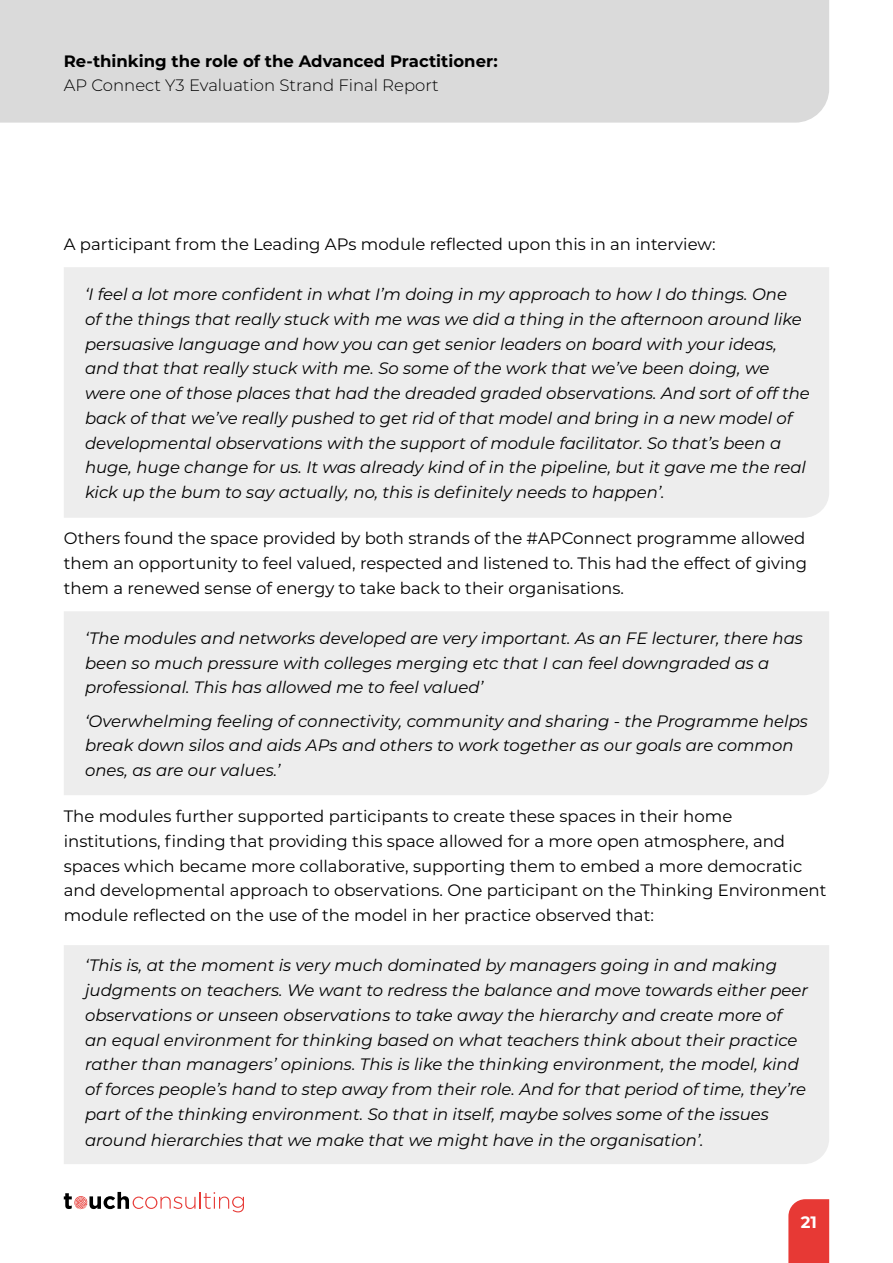
<style>
.page{position:relative;width:893px;height:1263px;background:#fff}
.page>*{position:absolute;margin:0;border:0;box-sizing:border-box;transform-origin:0 0}
.t1{font:italic 16.5px/24.8px "Montserrat";color:#000}
.t2{font:16.5px/24.8px "Montserrat";color:#000;text-align:justify}
.t3{font:700 16.5px "Montserrat";color:#000}
.t4{font:300 16.5px "Montserrat";color:#000}
.t5{font:700 16.5px "Montserrat";color:#fff}
</style>
<div class="page">
<div style="left:0;top:0;width:829px;height:123px;background:#dadada"></div>
<svg style="left:64px;top:1192px;width:180px;height:20px"></svg>
<div style="left:788px;top:1199px;width:41px;height:64px;background:#e73935"></div>
<div style="left:64px;top:945px;width:765px;height:219px;background:#ededed"></div>
<div style="left:64px;top:611px;width:765px;height:184px;background:#ededed"></div>
<div style="left:64px;top:267px;width:765px;height:251px;background:#ededed"></div>
<p class="t3" style="left:64px;top:50px;width:435px">Re-thinking the role of the Advanced Practitioner:</p>
<p class="t4" style="left:64px;top:74px;width:376px">AP Connect Y3 Evaluation Strand Final Report</p>
<p class="t2" style="left:64px;top:231px;width:653px">A participant from the Leading APs module reflected upon this in an interview:</p>
<p class="t1" style="left:85px;top:281px;width:726px">‘I feel a lot more confident in what I’m doing in my approach to how I do things. One<br>of the things that really stuck with me was we did a thing in the afternoon around like persuasive language and how you can get senior leaders on board with your ideas, and that that really stuck with me. So some of the work that we’ve been doing, we were one of those places that had the dreaded graded observations. And sort of off the back of that we’ve really pushed to get rid of that model and bring in a new model of developmental observations with the support of module facilitator. So that’s been a huge, huge change for us. It was already kind of in the pipeline, but it gave me the real kick up the bum to say actually, no, this is definitely needs to happen’.</p>
<p class="t2" style="left:64px;top:525px;width:745px">Others found the space provided by both strands of the #APConnect programme allowed them an opportunity to feel valued, respected and listened to. This had the effect of giving them a renewed sense of energy to take back to their organisations.</p>
<p class="t1" style="left:85px;top:625px;width:719px">‘The modules and networks developed are very important. As an FE lecturer, there has been so much pressure with colleges merging etc that I can feel downgraded as a professional. This has allowed me to feel valued’</p>
<p class="t1" style="left:85px;top:708px;width:724px">‘Overwhelming feeling of connectivity, community and sharing - the Programme helps break down silos and aids APs and others to work together as our goals are common ones, as are our values.’</p>
<p class="t2" style="left:64px;top:803px;width:764px;text-align:left">The modules further supported participants to create these spaces in their home institutions, finding that providing this space allowed for a more open atmosphere, and spaces which became more collaborative, supporting them to embed a more democratic and developmental approach to observations. One participant on the Thinking Environment module reflected on the use of the model in her practice observed that:</p>
<p class="t1" style="left:85px;top:952px;width:725px">‘This is, at the moment is very much dominated by managers going in and making judgments on teachers. We want to redress the balance and move towards either peer observations or unseen observations to take away the hierarchy and create more of an equal environment for thinking based on what teachers think about their practice rather than managers’ opinions. This is like the thinking environment, the model, kind of forces people’s hand to step away from their role. And for that period of time, they’re part of the thinking environment. So that in itself, maybe solves some of the issues around hierarchies that we make that we might have in the organisation’.</p>
<p class="t5" style="left:801px;top:1210px;width:18px">21</p>
</div>
